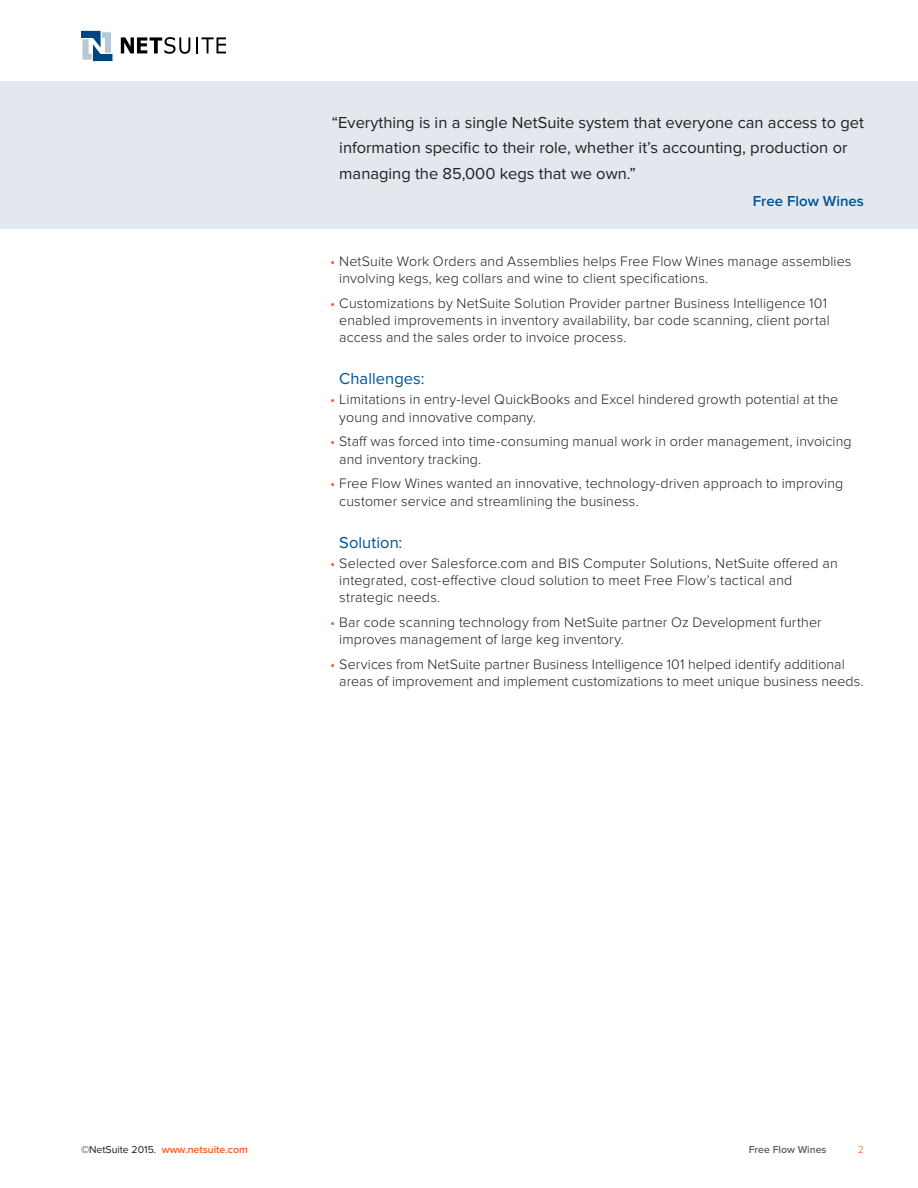
<style>
.page{position:relative;width:918px;height:1188px;background:#fff}
.page>*{position:absolute;margin:0;border:0;box-sizing:border-box;transform-origin:0 0}
.t1{font:16.5px/25.5px "Proxima Nova";color:#231f20}
.t2{font:16.5px "Proxima Nova";letter-spacing:.005em;color:#005294}
.t3{font:600 15px "Proxima Nova";color:#005294}
.t4{font:300 14.25px/17.2px "Proxima Nova";letter-spacing:.005em;color:#231f20}
.t5{font:600 10.5px "Proxima Nova";color:#f25b21}
.t6{font:600 10.5px "Proxima Nova";color:#5f5f62}
.t7{font:300 10.5px "Proxima Nova";color:#f25b21}
.s1{color:#f25b21}
.s2{font-weight:400;color:#231f20}
</style>
<div class="page">
<svg style="left:81px;top:31px;width:31px;height:30px"></svg>
<svg style="left:121px;top:37px;width:69px;height:17px"></svg>
<svg style="left:196px;top:37px;width:30px;height:16px"></svg>
<div style="left:0;top:81px;width:918px;height:148px;background:#e2e8ed"></div>
<p class="t1" style="left:339px;top:110px;width:526px;text-indent:-8px">“Everything is in a single NetSuite system that everyone can access to get information specific to their role, whether it’s accounting, production or managing the 85,000 kegs that we own.”</p>
<p class="t3" style="left:753px;top:192px;width:113px">Free Flow Wines</p>
<p class="t4" style="left:339px;top:252px;width:514px;text-indent:-9px"><span class="s1">•</span> NetSuite Work Orders and Assemblies helps Free Flow Wines manage assemblies involving kegs, keg collars and wine to client specifications.</p>
<p class="t4" style="left:339px;top:294px;width:492px;text-indent:-9px"><span class="s1">•</span> Customizations by NetSuite Solution Provider partner Business Intelligence 101 enabled improvements in inventory availability, bar code scanning, client portal access and the sales order to invoice process.</p>
<p class="t2" style="left:339px;top:369px;width:87px">Challenges:</p>
<p class="t4" style="left:339px;top:391px;width:501px;text-indent:-9px"><span class="s1">•</span> Limitations in entry-level QuickBooks and Excel hindered growth potential at the young and innovative company.</p>
<p class="t4" style="left:339px;top:433px;width:514px;text-indent:-9px"><span class="s1">•</span> Staff was forced into time-consuming manual work in order management, invoicing and inventory tracking.</p>
<p class="t4" style="left:339px;top:475px;width:506px;text-indent:-9px"><span class="s1">•</span> Free Flow Wines wanted an innovative, technology-driven approach to improving customer service and streamlining the business.</p>
<p class="t2" style="left:339px;top:533px;width:65px">Solution:</p>
<p class="t4" style="left:339px;top:555px;width:500px;text-indent:-9px"><span class="s1">•</span> Selected over Salesforce.com and BIS Computer Solutions, NetSuite offered an integrated, cost-effective cloud solution to meet Free Flow’s tactical and strategic needs.</p>
<p class="t4" style="left:339px;top:614px;width:484px;text-indent:-9px"><span class="s1">•</span> Bar code scanning technology from NetSuite partner Oz Development further improves management of large keg inventory.</p>
<p class="t4" style="left:339px;top:656px;width:526px;text-indent:-9px"><span class="s1">•</span> Services from NetSuite partner Business Intelligence 101 helped identify additional areas of improvement and implement customizations to meet unique business needs.</p>
<p class="t5" style="left:81px;top:1143px;width:168px"><span class="s2">©NetSuite 2015.</span> www.netsuite.com</p>
<p class="t6" style="left:749px;top:1143px;width:79px">Free Flow Wines</p>
<p class="t7" style="left:858px;top:1143px;width:8px">2</p>
</div>
